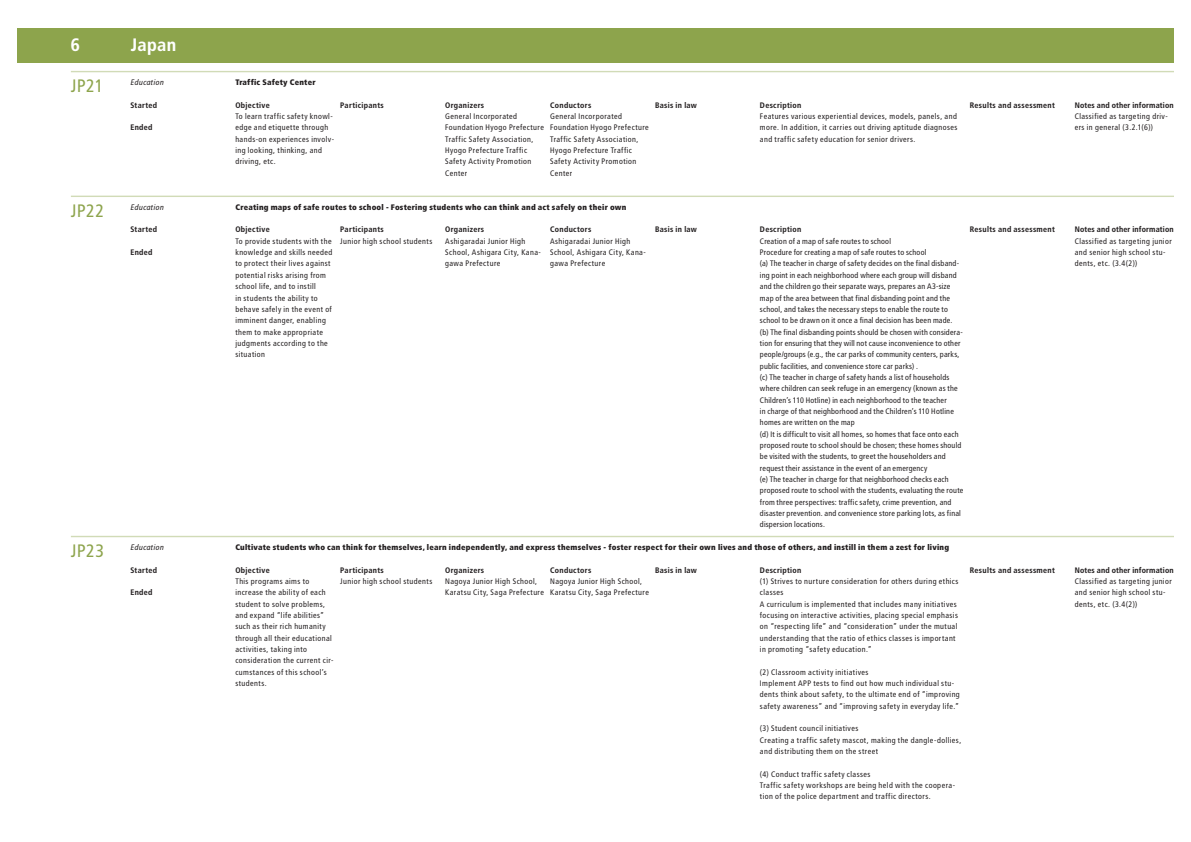
<style>
.page{position:relative;width:1191px;height:842px;background:#fff}
.page>*{position:absolute;margin:0;border:0;box-sizing:border-box;transform-origin:0 0}
.ID{font:18px "Transit OTF";letter-spacing:-.01em;color:#8da44c}
.ID-2{font:700 18px "Transit OTF";color:#fff}
.Detail_Title{font:8px/11.3px "Transit OTF";letter-spacing:.015em;color:#231f20}
.Detail_Title-2{font:8px/11.3px "Transit OTF";letter-spacing:-.015em;color:#231f20}
.Detail_Title-3{font:700 8px "Transit OTF";letter-spacing:.02em;color:#231f20}
.t1{font:900 8px "Transit OTF";letter-spacing:.025em;color:#231f20}
.Detail_Title-4{font:700 8px "Transit OTF";color:#231f20}
.Category{font:italic 8px "Transit OTF";letter-spacing:.015em;color:#231f20}
</style>
<div class="page">
<div style="left:17px;top:28px;width:1157px;height:34px;background:#8da44c"></div>
<hr style="left:71px;top:71px;width:1103px;height:1px;background:#d1dbb7">
<hr style="left:71px;top:196px;width:1103px;height:1px;background:#d1dbb7">
<hr style="left:71px;top:536px;width:1103px;height:1px;background:#d1dbb7">
<p class="ID-2" style="left:71px;top:34px;width:11px">6</p>
<p class="ID-2" style="left:131px;top:34px;width:47px">Japan</p>
<p class="ID" style="left:71px;top:75px;width:35px">JP21</p>
<p class="Category" style="left:130px;top:78px;width:35px">Education</p>
<p class="Detail_Title-3" style="left:130px;top:100px;width:28px">Started</p>
<p class="Detail_Title-3" style="left:130px;top:123px;width:24px">Ended</p>
<p class="ID" style="left:71px;top:200px;width:35px">JP22</p>
<p class="Category" style="left:130px;top:202px;width:35px">Education</p>
<p class="Detail_Title-3" style="left:130px;top:225px;width:28px">Started</p>
<p class="Detail_Title-3" style="left:130px;top:248px;width:24px">Ended</p>
<p class="ID" style="left:71px;top:540px;width:35px">JP23</p>
<p class="Category" style="left:130px;top:542px;width:35px">Education</p>
<p class="Detail_Title-3" style="left:130px;top:565px;width:28px">Started</p>
<p class="Detail_Title-3" style="left:130px;top:588px;width:24px">Ended</p>
<p class="t1" style="left:235px;top:77px;width:82px">Traffic Safety Center</p>
<p class="Detail_Title-3" style="left:235px;top:100px;width:36px">Objective</p>
<p class="Detail_Title" style="left:235px;top:111px;width:100px">To learn traffic safety knowl&shy;edge and etiquette through hands-on experiences involv&shy;ing looking, thinking, and driving, etc.</p>
<p class="Detail_Title-3" style="left:655px;top:100px;width:44px">Basis in law</p>
<p class="Detail_Title-3" style="left:969px;top:100px;width:87px">Results and assessment</p>
<p class="Detail_Title-4" style="left:1074px;top:100px;width:101px">Notes and other information</p>
<p class="Detail_Title" style="left:1074px;top:111px;width:95px">Classified as targeting driv&shy;ers in general (3.2.1(6))</p>
<p class="Detail_Title-3" style="left:550px;top:100px;width:43px">Conductors</p>
<p class="Detail_Title" style="left:550px;top:111px;width:101px">General Incorporated<br>Foundation Hyogo Prefecture<br>Traffic Safety Association,<br>Hyogo Prefecture Traffic<br>Safety Activity Promotion<br>Center</p>
<p class="Detail_Title-3" style="left:340px;top:100px;width:45px">Participants</p>
<p class="Detail_Title-3" style="left:445px;top:100px;width:41px">Organizers</p>
<p class="Detail_Title" style="left:445px;top:111px;width:101px">General Incorporated<br>Foundation Hyogo Prefecture<br>Traffic Safety Association,<br>Hyogo Prefecture Traffic<br>Safety Activity Promotion<br>Center</p>
<p class="Detail_Title-3" style="left:760px;top:100px;width:43px">Description</p>
<p class="Detail_Title" style="left:760px;top:111px;width:199px;text-align:justify">Features various experiential devices, models, panels, and more. In addition, it carries out driving aptitude diagnoses and traffic safety education for senior drivers.</p>
<p class="t1" style="left:235px;top:202px;width:393px">Creating maps of safe routes to school - Fostering students who can think and act safely on their own</p>
<p class="Detail_Title-3" style="left:235px;top:225px;width:36px">Objective</p>
<p class="Detail_Title" style="left:235px;top:235px;width:99px">To provide students with the knowledge and skills needed to protect their lives against potential risks arising from school life, and to instill<br>in students the ability to behave safely in the event of imminent danger, enabling them to make appropriate judgments according to the situation</p>
<p class="Detail_Title-3" style="left:550px;top:225px;width:43px">Conductors</p>
<p class="Detail_Title" style="left:550px;top:235px;width:98px">Ashigaradai Junior High<br>School, Ashigara City, Kana&shy;gawa Prefecture</p>
<p class="Detail_Title-3" style="left:340px;top:225px;width:45px">Participants</p>
<p class="Detail_Title" style="left:340px;top:235px;width:94px">Junior high school students</p>
<p class="Detail_Title-3" style="left:445px;top:225px;width:41px">Organizers</p>
<p class="Detail_Title" style="left:445px;top:235px;width:98px">Ashigaradai Junior High<br>School, Ashigara City, Kana&shy;gawa Prefecture</p>
<p class="Detail_Title-3" style="left:655px;top:225px;width:44px">Basis in law</p>
<p class="Detail_Title-3" style="left:969px;top:225px;width:87px">Results and assessment</p>
<p class="Detail_Title-4" style="left:1074px;top:225px;width:101px">Notes and other information</p>
<p class="Detail_Title" style="left:1074px;top:235px;width:99px">Classified as targeting junior and senior high school stu&shy;dents, etc. (3.4(2))</p>
<p class="Detail_Title-3" style="left:760px;top:225px;width:43px">Description</p>
<p class="Detail_Title-2" style="left:760px;top:235px;width:133px">Creation of a map of safe routes to school</p>
<p class="Detail_Title-2" style="left:760px;top:247px;width:168px">Procedure for creating a map of safe routes to school</p>
<p class="Detail_Title-2" style="left:760px;top:258px;width:201px">(a) The teacher in charge of safety decides on the final disband&shy;ing point in each neighborhood where each group will disband and the children go their separate ways, prepares an A3-size map of the area between that final disbanding point and the school, and takes the necessary steps to enable the route to school to be drawn on it once a final decision has been made.</p>
<p class="Detail_Title-2" style="left:760px;top:326px;width:204px">(b) The final disbanding points should be chosen with considera&shy;tion for ensuring that they will not cause inconvenience to other people/groups (e.g., the car parks of community centers, parks, public facilities, and convenience store car parks) .</p>
<p class="Detail_Title-2" style="left:760px;top:371px;width:199px">(c) The teacher in charge of safety hands a list of households where children can seek refuge in an emergency (known as the Children’s 110 Hotline) in each neighborhood to the teacher<br>in charge of that neighborhood and the Children’s 110 Hotline homes are written on the map</p>
<p class="Detail_Title-2" style="left:760px;top:428px;width:203px">(d) It is difficult to visit all homes, so homes that face onto each proposed route to school should be chosen; these homes should be visited with the students, to greet the householders and request their assistance in the event of an emergency</p>
<p class="Detail_Title-2" style="left:760px;top:474px;width:205px">(e) The teacher in charge for that neighborhood checks each proposed route to school with the students, evaluating the route from three perspectives: traffic safety, crime prevention, and disaster prevention. and convenience store parking lots, as final dispersion locations.</p>
<p class="t1" style="left:235px;top:542px;width:715px">Cultivate students who can think for themselves, learn independently, and express themselves - foster respect for their own lives and those of others, and instill in them a zest for living</p>
<p class="Detail_Title-3" style="left:235px;top:565px;width:36px">Objective</p>
<p class="Detail_Title" style="left:235px;top:576px;width:100px">This programs aims to increase the ability of each student to solve problems, and expand “life abilities” such as their rich humanity through all their educational activities, taking into consideration the current cir&shy;cumstances of this school’s students.</p>
<p class="Detail_Title-3" style="left:655px;top:565px;width:44px">Basis in law</p>
<p class="Detail_Title-3" style="left:969px;top:565px;width:87px">Results and assessment</p>
<p class="Detail_Title-4" style="left:1074px;top:565px;width:101px">Notes and other information</p>
<p class="Detail_Title" style="left:1074px;top:576px;width:99px">Classified as targeting junior and senior high school stu&shy;dents, etc. (3.4(2))</p>
<p class="Detail_Title-3" style="left:550px;top:565px;width:43px">Conductors</p>
<p class="Detail_Title" style="left:550px;top:576px;width:101px">Nagoya Junior High School,<br>Karatsu City, Saga Prefecture</p>
<p class="Detail_Title-3" style="left:340px;top:565px;width:45px">Participants</p>
<p class="Detail_Title" style="left:340px;top:576px;width:94px">Junior high school students</p>
<p class="Detail_Title-3" style="left:445px;top:565px;width:41px">Organizers</p>
<p class="Detail_Title" style="left:445px;top:576px;width:101px">Nagoya Junior High School,<br>Karatsu City, Saga Prefecture</p>
<p class="Detail_Title-3" style="left:760px;top:565px;width:43px">Description</p>
<p class="Detail_Title" style="left:760px;top:576px;width:200px">(1) Strives to nurture consideration for others during ethics classes</p>
<p class="Detail_Title" style="left:760px;top:598px;width:200px">A curriculum is implemented that includes many initiatives focusing on interactive activities, placing special emphasis on “respecting life” and “consideration” under the mutual understanding that the ratio of ethics classes is important in promoting “safety education.”</p>
<p class="Detail_Title" style="left:760px;top:666px;width:110px">(2) Classroom activity initiatives</p>
<p class="Detail_Title" style="left:760px;top:678px;width:202px">Implement APP tests to find out how much individual stu&shy;dents think about safety, to the ultimate end of “improving safety awareness” and “improving safety in everyday life.”</p>
<p class="Detail_Title" style="left:760px;top:723px;width:100px">(3) Student council initiatives</p>
<p class="Detail_Title" style="left:760px;top:734px;width:203px">Creating a traffic safety mascot, making the dangle-dollies, and distributing them on the street</p>
<p class="Detail_Title" style="left:760px;top:768px;width:112px">(4) Conduct traffic safety classes</p>
<p class="Detail_Title" style="left:760px;top:780px;width:197px">Traffic safety workshops are being held with the coopera&shy;tion of the police department and traffic directors.</p>
</div>
